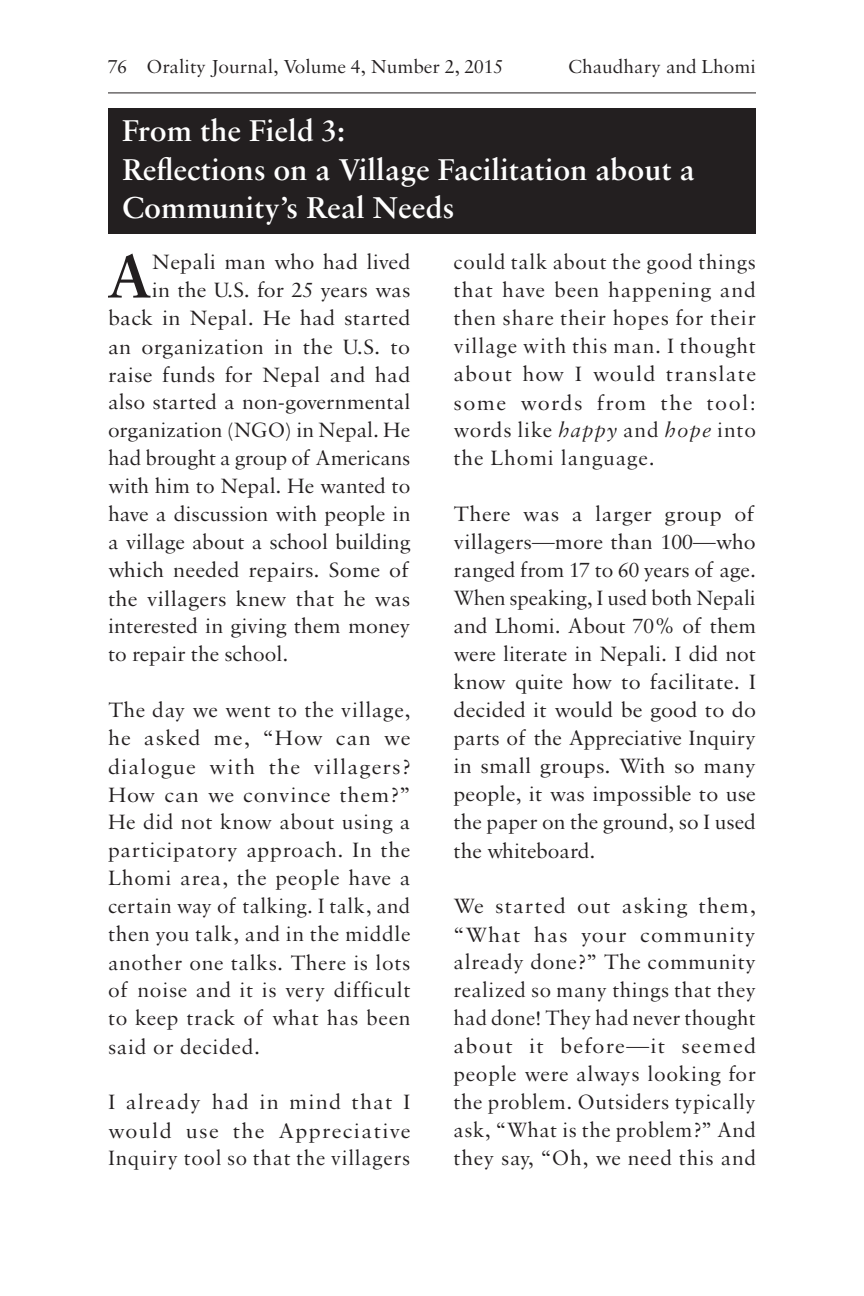
<style>
.page{position:relative;width:864px;height:1296px;background:#fff}
.page>*{position:absolute;margin:0;border:0;box-sizing:border-box;transform-origin:0 0}
.t1{font:600 65px "Sabon MT Std";color:#231f20}
.t2{font:600 32px/38.4px "Sabon MT Std";color:#fff}
.t3{font:22px/28px "Sabon MT Std";letter-spacing:.01em;color:#231f20;text-align:justify}
.t4{font:20px "Sabon MT Std";color:#231f20}
.s1{font-style:italic}
</style>
<div class="page">
<hr style="left:108px;top:93px;width:648px;height:1px;background:#231f20">
<div style="left:108px;top:108px;width:648px;height:125px;background:#231f20"></div>
<p class="t4" style="left:108px;top:55px;width:396px">76 Orality Journal, Volume 4, Number 2, 2015</p>
<p class="t4" style="left:568px;top:55px;width:189px">Chaudhary and Lhomi</p>
<h2 class="t2" style="left:122px;top:111px;width:575px">From the Field 3:<br>Reflections on a Village Facilitation about a<br>Community’s Real Needs</h2>
<h1 class="t1" style="left:107px;top:237px;width:47px">A</h1>
<p class="t3" style="left:152px;top:248px;width:260px">Nepali man who had lived</p>
<p class="t3" style="left:152px;top:276px;width:260px">in the U.S. for 25 years was</p>
<p class="t3" style="left:108px;top:304px;width:304px">back in Nepal. He had started</p>
<p class="t3" style="left:108px;top:332px;width:304px">an organization in the U.S. to</p>
<p class="t3" style="left:108px;top:360px;width:304px">raise funds for Nepal and had</p>
<p class="t3" style="left:108px;top:388px;width:304px">also started a non-governmental</p>
<p class="t3" style="left:108px;top:416px;width:304px">organization (NGO) in Nepal. He</p>
<p class="t3" style="left:108px;top:444px;width:304px">had brought a group of Americans</p>
<p class="t3" style="left:108px;top:472px;width:304px">with him to Nepal. He wanted to</p>
<p class="t3" style="left:108px;top:500px;width:304px">have a discussion with people in</p>
<p class="t3" style="left:108px;top:528px;width:304px">a village about a school building</p>
<p class="t3" style="left:108px;top:556px;width:302px">which needed repairs. Some of</p>
<p class="t3" style="left:108px;top:584px;width:304px">the villagers knew that he was</p>
<p class="t3" style="left:108px;top:612px;width:304px">interested in giving them money</p>
<p class="t3" style="left:108px;top:640px;width:182px">to repair the school.</p>
<p class="t3" style="left:108px;top:696px;width:304px">The day we went to the village, he asked me, “How can we dialogue with the villagers?<br>How can we convince them?” He did not know about using a participatory approach. In the Lhomi area, the people have a certain way of talking. I talk, and then you talk, and in the middle another one talks. There is lots of noise and it is very difficult to keep track of what has been said or decided.</p>
<p class="t3" style="left:108px;top:1088px;width:304px">I already had in mind that I would use the Appreciative Inquiry tool so that the villagers</p>
<p class="t3" style="left:454px;top:248px;width:304px">could talk about the good things that have been happening and then share their hopes for their village with this man. I thought about how I would translate some words from the tool: words like <span class="s1">happy</span> and <span class="s1">hope</span> into the Lhomi language.</p>
<p class="t3" style="left:454px;top:500px;width:304px">There was a larger group of villagers—more than 100—who ranged from 17 to 60 years of age.<br>When speaking, I used both Nepali and Lhomi. About 70% of them were literate in Nepali. I did not know quite how to facilitate. I decided it would be good to do parts of the Appreciative Inquiry in small groups. With so many people, it was impossible to use the paper on the ground, so I used the whiteboard.</p>
<p class="t3" style="left:454px;top:892px;width:304px">We started out asking them, “What has your community already done?” The community realized so many things that they had done! They had never thought about it before—it seemed people were always looking for the problem. Outsiders typically ask, “What is the problem?” And they say, “Oh, we need this and</p>
</div>
